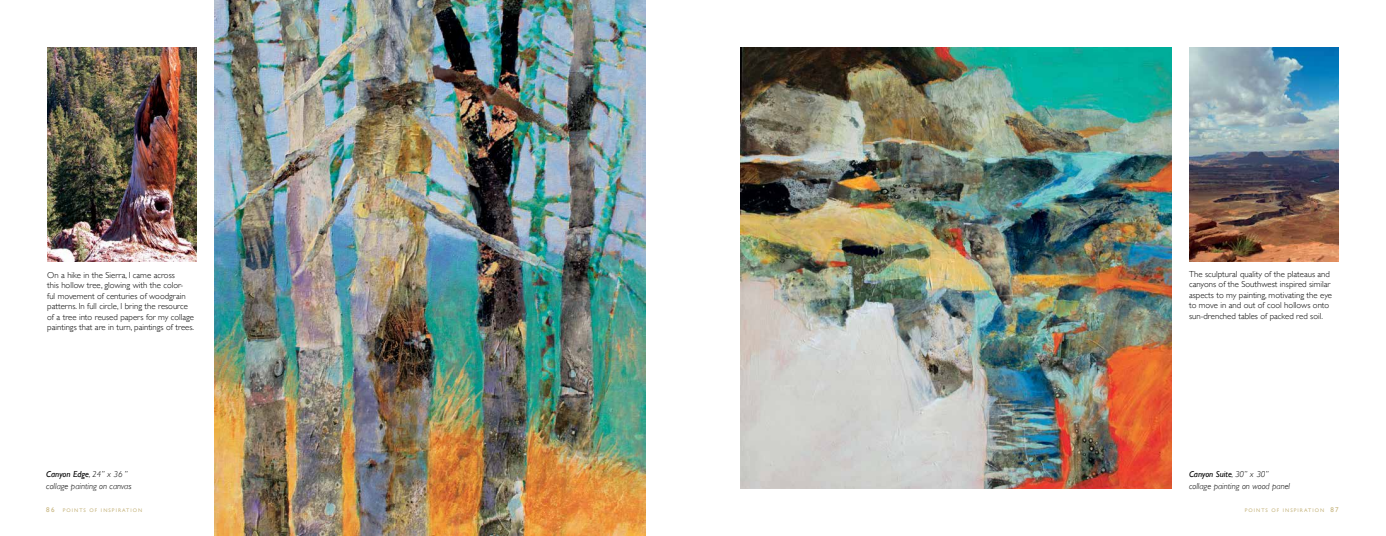
<style>
.page{position:relative;width:1386px;height:536px;background:#fff}
.page>*{position:absolute;margin:0;border:0;box-sizing:border-box;transform-origin:0 0}
.t1{font:300 8.75px/10.5px "Gill Sans";color:#000}
.t2{font:italic 300 8.75px/12.2px "Gill Sans";color:#000}
.t3{font:5.25px "Gill Sans";letter-spacing:.2em;color:#c8b783}
.s1{font-weight:400}
.s2{font-size:7px}
</style>
<div class="page">
<img style="left:740px;top:47px;width:432px;height:441px">
<img style="left:1189px;top:47px;width:150px;height:214px">
<img style="left:215px;top:0;width:431px;height:536px">
<img style="left:47px;top:47px;width:150px;height:214px">
<p class="t1" style="left:47px;top:269px;width:148px">On a hike in the Sierra, I came across<br>this hollow tree, glowing with the color-<br>ful movement of centuries of woodgrain patterns. In full circle, I bring the resource of a tree into reused papers for my collage paintings that are in turn, paintings of trees.</p>
<p class="t2" style="left:46px;top:467px;width:87px"><span class="s1">Canyon Edge</span>, 24” x 36 ” collage painting on canvas</p>
<p class="t1" style="left:1189px;top:268px;width:144px">The sculptural quality of the plateaus and canyons of the Southwest inspired similar aspects to my painting, motivating the eye to move in and out of cool hollows onto sun-drenched tables of packed red soil.</p>
<p class="t2" style="left:1189px;top:467px;width:103px"><span class="s1">Canyon Suite</span>, 30” x 30” collage painting on wood panel</p>
<p class="t3" style="left:46px;top:507px;width:98px"><span class="s2">86</span> POINTS OF INSPIRATION</p>
<p class="t3" style="left:1245px;top:507px;width:96px">POINTS OF INSPIRATION <span class="s2">87</span></p>
</div>
